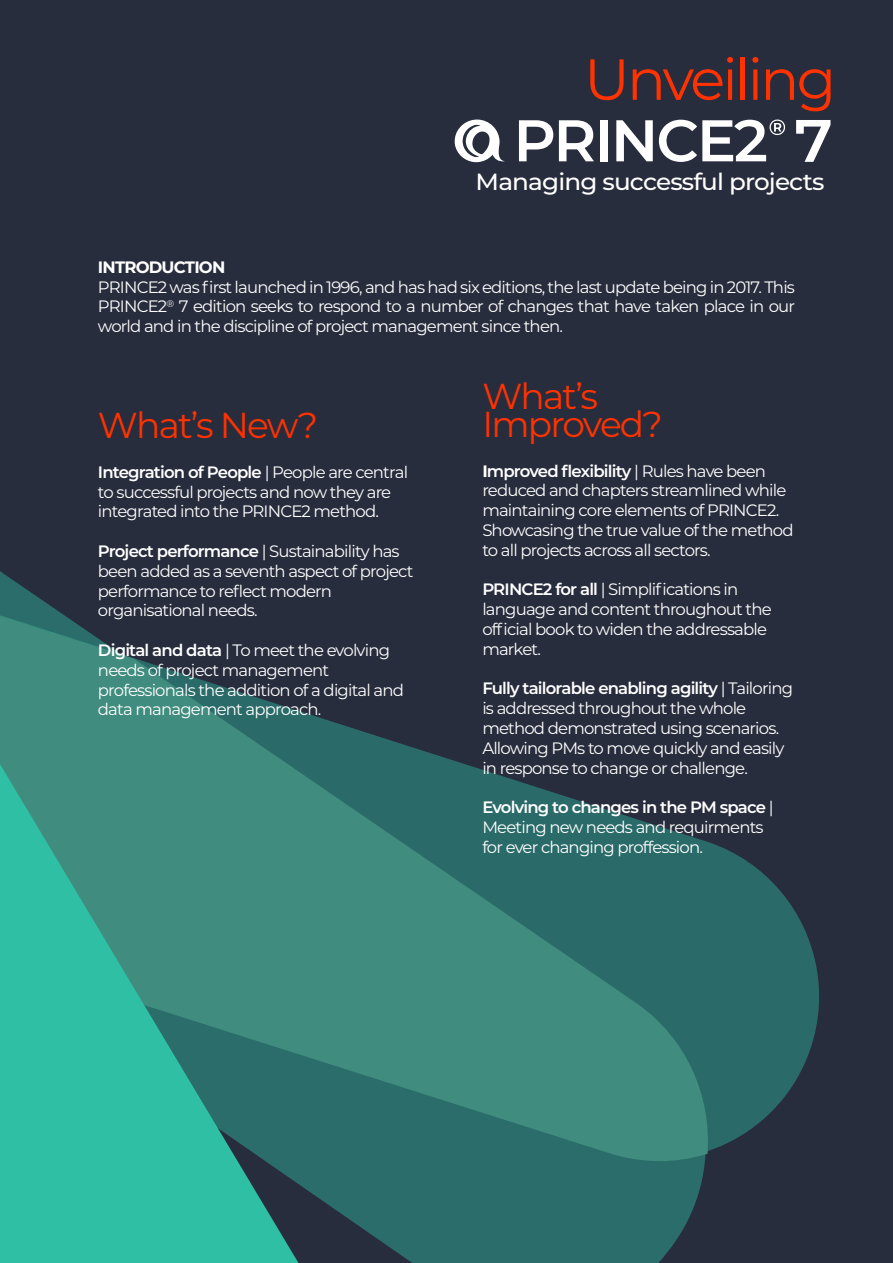
<style>
.page{position:relative;width:893px;height:1263px;background:#282d3d}
.page>*{position:absolute;margin:0;border:0;box-sizing:border-box;transform-origin:0 0}
.t1{font:57.75px "Montserrat";letter-spacing:-.05em;color:#ff3200}
.t2{font:36px/28.5px "Montserrat";letter-spacing:-.05em;color:#ff3200}
.t3{font:500 23.4px "Montserrat";letter-spacing:-.035em;color:#fff;scale:1.05 1}
.t4{font:16.5px/19.8px "Montserrat";letter-spacing:-.05em;color:#fff}
.t5{font:700 16.5px "Montserrat";letter-spacing:-.05em;color:#fff}
.s1{font-weight:600}
.s2{font-weight:700}
</style>
<div class="page">
<svg style="left:416px;top:843px;width:403px;height:420px;fill:#2a6b69"></svg>
<svg style="left:416px;top:748px;width:296px;height:416px;background:#33716c"></svg>
<svg style="left:0;top:571px;width:416px;height:692px"></svg>
<svg style="left:519px;top:120px;width:34px;height:41px"></svg>
<svg style="left:559px;top:120px;width:35px;height:41px"></svg>
<div style="left:600px;top:120px;width:7px;height:41px;background:#fff"></div>
<svg style="left:616px;top:120px;width:37px;height:41px"></svg>
<svg style="left:659px;top:120px;width:126px;height:42px"></svg>
<svg style="left:454px;top:120px;width:51px;height:42px"></svg>
<svg style="left:796px;top:120px;width:34px;height:42px"></svg>
<h1 class="t1" style="left:584px;top:40px;width:254px">Unveiling</h1>
<h3 class="t3" style="left:476px;top:166px;width:334px">Managing successful projects</h3>
<p class="t5" style="left:98px;top:255px;width:129px">INTRODUCTION</p>
<p class="t4" style="left:98px;top:276px;width:699px;text-align:justify">PRINCE2 was first launched in 1996, and has had six editions, the last update being in 2017. This PRINCE2<sup>®</sup> 7 edition seeks to respond to a number of changes that have taken place in our world and in the discipline of project management since then.</p>
<h2 class="t2" style="left:98px;top:410px;width:222px">What’s New?</h2>
<p class="t4" style="left:98px;top:461px;width:312px"><span class="s1">Integration of People</span> | People are central to successful projects and now they are integrated into the PRINCE2 method.</p>
<p class="t4" style="left:98px;top:541px;width:317px"><span class="s1">Project performance</span> | Sustainability has been added as a seventh aspect of project performance to reflect modern organisational needs.</p>
<p class="t4" style="left:98px;top:640px;width:308px"><span class="s1">Digital and data</span> | To meet the evolving needs of project management professionals the addition of a digital and data management approach.</p>
<h2 class="t2" style="left:482px;top:380px;width:182px">What’s<br>Improved?</h2>
<p class="t4" style="left:482px;top:460px;width:313px"><span class="s2">I</span><span class="s1">mproved flexibility</span> | Rules have been reduced and chapters streamlined while maintaining core elements of PRINCE2.<br>Showcasing the true value of the method to all projects across all sectors.</p>
<p class="t4" style="left:482px;top:579px;width:291px"><span class="s1">PRINCE2 for all</span> | Simplifications in language and content throughout the official book to widen the addressable market.</p>
<p class="t4" style="left:482px;top:678px;width:312px"><span class="s1">Fully tailorable enabling agility</span> | Tailoring is addressed throughout the whole method demonstrated using scenarios.<br>Allowing PMs to move quickly and easily in response to change or challenge.</p>
<p class="t4" style="left:482px;top:797px;width:293px"><span class="s1">Evolving to changes in the PM space</span> |<br>Meeting new needs and requirments for ever changing proffession.</p>
</div>
